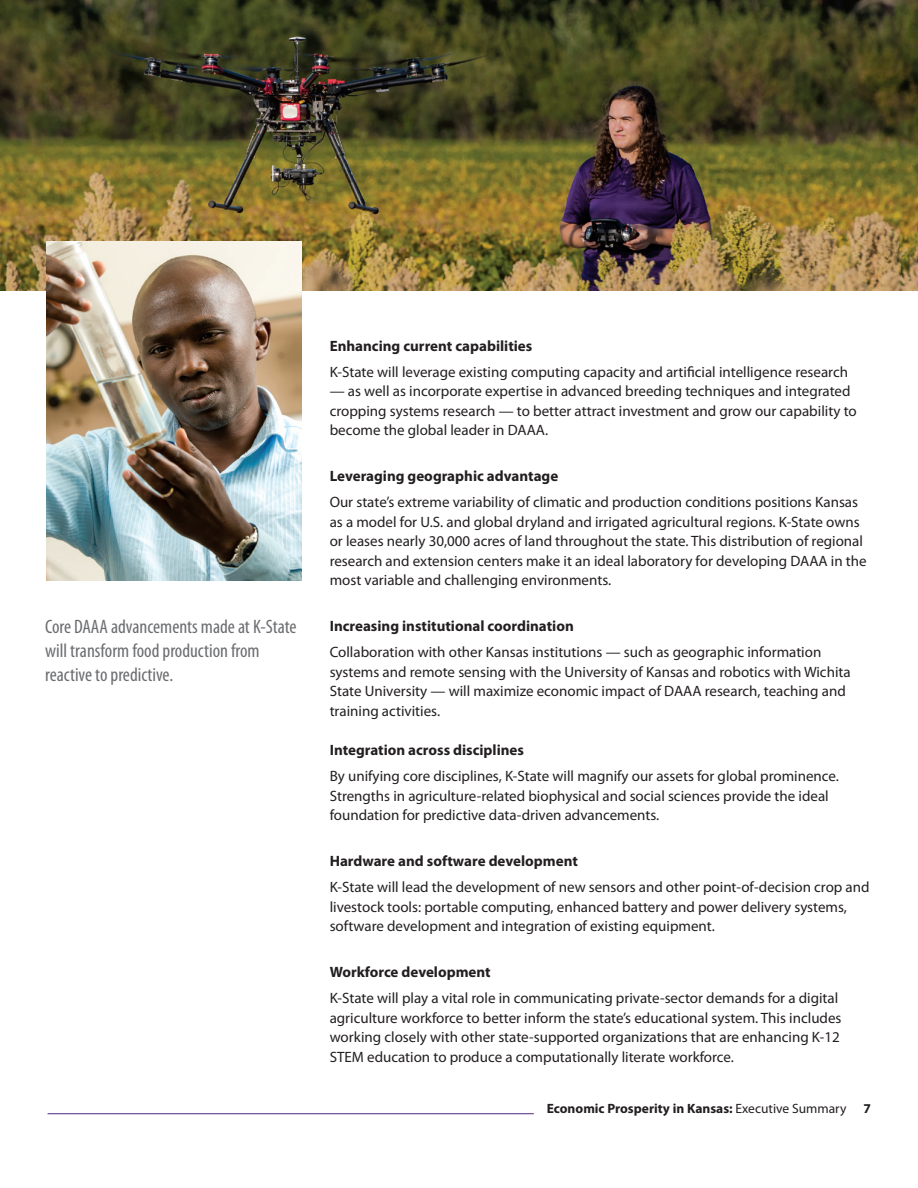
<style>
.page{position:relative;width:918px;height:1188px;background:#fff}
.page>*{position:absolute;margin:0;border:0;box-sizing:border-box;transform-origin:0 0}
.t1{font:condensed 19.5px/24px "Myriad Pro";color:#6c6d70}
.t2{font:15px/19.5px "Myriad Pro";color:#231f20}
.t3{font:700 15px "Myriad Pro";color:#231f20}
.t4{font:700 13.5px "Myriad Pro";color:#231f20}
.s1{font-weight:400}
</style>
<div class="page">
<hr style="left:48px;top:1113px;width:486px;height:1px;background:#4e2582">
<img style="left:0;top:0;width:918px;height:291px">
<img style="left:46px;top:241px;width:256px;height:339px">
<p class="t1" style="left:45px;top:615px;width:253px">Core DAAA advancements made at K-State will transform food production from reactive to predictive.</p>
<p class="t3" style="left:330px;top:336px;width:204px">Enhancing current capabilities</p>
<p class="t2" style="left:330px;top:362px;width:520px">K-State will leverage existing computing capacity and artificial intelligence research</p>
<p class="t2" style="left:330px;top:381px;width:529px">— as well as incorporate expertise in advanced breeding techniques and integrated cropping systems research — to better attract investment and grow our capability to become the global leader in DAAA.</p>
<p class="t3" style="left:330px;top:466px;width:230px">Leveraging geographic advantage</p>
<p class="t2" style="left:330px;top:492px;width:539px">Our state’s extreme variability of climatic and production conditions positions Kansas as a model for U.S. and global dryland and irrigated agricultural regions. K-State owns or leases nearly 30,000 acres of land throughout the state. This distribution of regional research and extension centers make it an ideal laboratory for developing DAAA in the most variable and challenging environments.</p>
<p class="t3" style="left:330px;top:616px;width:246px">Increasing institutional coordination</p>
<p class="t2" style="left:330px;top:642px;width:523px">Collaboration with other Kansas institutions — such as geographic information systems and remote sensing with the University of Kansas and robotics with Wichita State University — will maximize economic impact of DAAA research, teaching and training activities.</p>
<p class="t3" style="left:330px;top:740px;width:196px">Integration across disciplines</p>
<p class="t2" style="left:330px;top:766px;width:511px">By unifying core disciplines, K-State will magnify our assets for global prominence.<br>Strengths in agriculture-related biophysical and social sciences provide the ideal foundation for predictive data-driven advancements.</p>
<p class="t3" style="left:330px;top:851px;width:250px">Hardware and software development</p>
<p class="t2" style="left:330px;top:877px;width:541px">K-State will lead the development of new sensors and other point-of-decision crop and livestock tools: portable computing, enhanced battery and power delivery systems, software development and integration of existing equipment.</p>
<p class="t3" style="left:330px;top:962px;width:163px">Workforce development</p>
<p class="t2" style="left:330px;top:988px;width:513px">K-State will play a vital role in communicating private-sector demands for a digital agriculture workforce to better inform the state’s educational system. This includes working closely with other state-supported organizations that are enhancing K-12<br>STEM education to produce a computationally literate workforce.</p>
<p class="t4" style="left:547px;top:1099px;width:301px">Economic Prosperity in Kansas: <span class="s1">Executive Summary</span></p>
<p class="t4" style="left:864px;top:1099px;width:9px">7</p>
</div>
